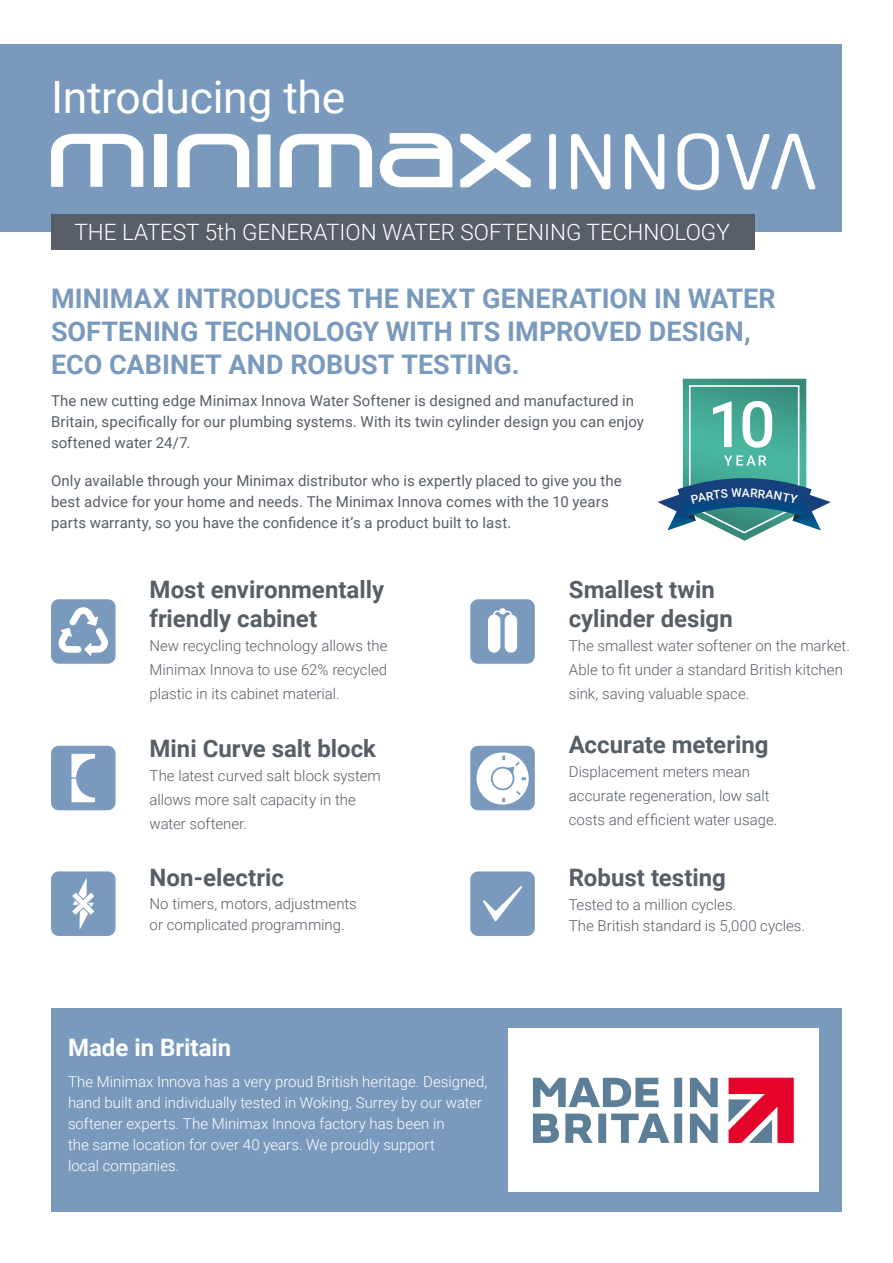
<style>
.page{position:relative;width:893px;height:1263px;background:#fff}
.page>*{position:absolute;margin:0;border:0;box-sizing:border-box;transform-origin:0 0}
.t1{font:44.55px "Roboto";letter-spacing:-.005em;color:#fff}
.t2{font:700 27px/33px "Roboto";letter-spacing:.005em;color:#7a9abd}
.t3{font:700 24px/28.8px "Roboto";color:#575e66}
.t4{font:700 24px "Roboto";color:#fff}
.t5{font:300 22.5px "Roboto";color:#fff}
.t6{font:300 15px/24px "Roboto";color:#575e66}
.t7{font:15px/21px "Roboto";letter-spacing:.005em;color:#575e66}
.t8{font:300 15px/21px "Roboto";color:#fff}
</style>
<div class="page">
<div style="left:0;top:44px;width:842px;height:187px;background:#7a9abd"></div>
<div style="left:51px;top:1009px;width:791px;height:203px;background:#7a9abd"></div>
<svg style="left:51px;top:134px;width:92px;height:53px"></svg>
<div style="left:154px;top:134px;width:13px;height:53px;background:#fff"></div>
<svg style="left:178px;top:134px;width:71px;height:53px"></svg>
<svg style="left:258px;top:134px;width:12px;height:53px"></svg>
<svg style="left:280px;top:134px;width:92px;height:53px"></svg>
<svg style="left:380px;top:133px;width:72px;height:54px"></svg>
<svg style="left:460px;top:134px;width:71px;height:53px"></svg>
<div style="left:549px;top:134px;width:7px;height:55px;background:#fff;border-radius:2px"></div>
<svg style="left:571px;top:134px;width:39px;height:55px"></svg>
<svg style="left:625px;top:134px;width:39px;height:55px"></svg>
<svg style="left:678px;top:133px;width:41px;height:57px"></svg>
<svg style="left:726px;top:134px;width:89px;height:56px"></svg>
<div style="left:51px;top:214px;width:704px;height:35px;background:#575e66"></div>
<div style="left:470px;top:599px;width:65px;height:65px;background:#7a9abd;border-radius:8px"></div>
<svg style="left:493px;top:611px;width:19px;height:10px"></svg>
<div style="left:488px;top:614px;width:12px;height:39px;background:#fff;border-radius:6px"></div>
<div style="left:505px;top:614px;width:12px;height:39px;background:#fff;border-radius:6px"></div>
<div style="left:499px;top:608px;width:7px;height:7px;background:#fff;border-radius:50%"></div>
<div style="left:470px;top:871px;width:65px;height:65px;background:#7a9abd;border-radius:8px"></div>
<svg style="left:483px;top:886px;width:39px;height:35px"></svg>
<div style="left:470px;top:746px;width:65px;height:64px;background:#7a9abd;border-radius:8px"></div>
<div style="left:476px;top:752px;width:53px;height:53px;background:#fff;border-radius:50%"></div>
<svg style="left:502px;top:798px;width:3px;height:4px"></svg>
<svg style="left:516px;top:791px;width:5px;height:4px"></svg>
<svg style="left:501px;top:756px;width:25px;height:25px"></svg>
<div style="left:492px;top:768px;width:21px;height:21px;background:#fff;border-radius:50%"></div>
<div style="left:491px;top:767px;width:23px;height:23px;border:2px solid #7a9abd;border-radius:50%"></div>
<div style="left:51px;top:871px;width:65px;height:65px;background:#7a9abd;border-radius:8px"></div>
<svg style="left:72px;top:877px;width:22px;height:53px"></svg>
<div style="left:51px;top:599px;width:65px;height:65px;background:#7a9abd;border-radius:8px"></div>
<svg style="left:58px;top:607px;width:50px;height:49px"></svg>
<div style="left:51px;top:746px;width:65px;height:64px;background:#7a9abd;border-radius:8px"></div>
<svg style="left:71px;top:754px;width:24px;height:48px"></svg>
<div style="left:508px;top:1029px;width:311px;height:163px;background:#fff"></div>
<svg style="left:729px;top:1078px;width:65px;height:65px"></svg>
<svg style="left:533px;top:1078px;width:185px;height:65px"></svg>
<svg style="left:658px;top:379px;width:172px;height:162px"></svg>
<h1 class="t1" style="left:51px;top:66px;width:296px">Introducing the</h1>
<h3 class="t5" style="left:74px;top:216px;width:657px">THE LATEST 5th GENERATION WATER SOFTENING TECHNOLOGY</h3>
<h2 class="t2" style="left:51px;top:281px;width:726px">MINIMAX INTRODUCES THE NEXT GENERATION IN WATER<br>SOFTENING TECHNOLOGY WITH ITS IMPROVED DESIGN,<br>ECO CABINET AND ROBUST TESTING.</h2>
<p class="t7" style="left:51px;top:390px;width:594px">The new cutting edge Minimax Innova Water Softener is designed and manufactured in<br>Britain, specifically for our plumbing systems. With its twin cylinder design you can enjoy softened water 24/7.</p>
<p class="t7" style="left:51px;top:470px;width:572px">Only available through your Minimax distributor who is expertly placed to give you the best advice for your home and needs. The Minimax Innova comes with the 10 years parts warranty, so you have the confidence it’s a product built to last.</p>
<h3 class="t3" style="left:150px;top:574px;width:236px">Most environmentally friendly cabinet</h3>
<p class="t6" style="left:150px;top:633px;width:239px;text-align:justify">New recycling technology allows the Minimax Innova to use 62% recycled plastic in its cabinet material.</p>
<h3 class="t3" style="left:150px;top:733px;width:228px">Mini Curve salt block</h3>
<p class="t6" style="left:150px;top:763px;width:233px">The latest curved salt block system allows more salt capacity in the water softener.</p>
<h3 class="t3" style="left:150px;top:862px;width:136px">Non-electric</h3>
<p class="t6" style="left:150px;top:892px;width:209px;line-height:21px">No timers, motors, adjustments or complicated programming.</p>
<h3 class="t4" style="left:68px;top:1030px;width:165px">Made in Britain</h3>
<p class="t8" style="left:68px;top:1071px;width:421px">The Minimax Innova has a very proud British heritage. Designed, hand built and individually tested in Woking, Surrey by our water softener experts. The Minimax Innova factory has been in<br>the same location for over 40 years. We proudly support<br>local companies.</p>
<h3 class="t3" style="left:569px;top:574px;width:165px">Smallest twin cylinder design</h3>
<p class="t6" style="left:569px;top:633px;width:283px">The smallest water softener on the market.<br>Able to fit under a standard British kitchen sink, saving valuable space.</p>
<h3 class="t3" style="left:569px;top:729px;width:201px">Accurate metering</h3>
<p class="t6" style="left:569px;top:759px;width:210px">Displacement meters mean accurate regeneration, low salt costs and efficient water usage.</p>
<h3 class="t3" style="left:569px;top:862px;width:159px">Robust testing</h3>
<p class="t6" style="left:569px;top:893px;width:238px;line-height:21px">Tested to a million cycles.<br>The British standard is 5,000 cycles.</p>
</div>
